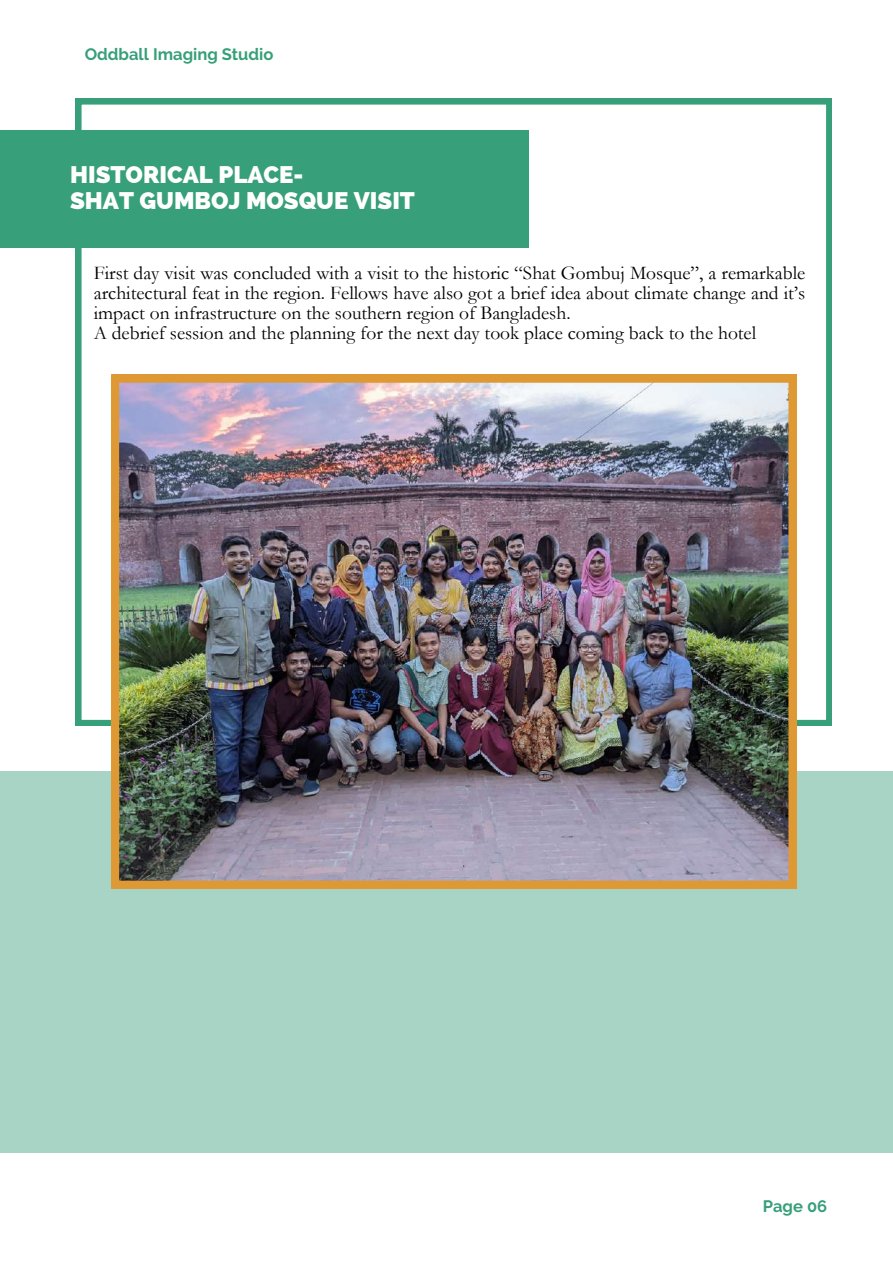
<style>
.page{position:relative;width:893px;height:1264px;background:#fff}
.page>*{position:absolute;margin:0;border:0;box-sizing:border-box;transform-origin:0 0}
.t1{font:800 24px/25.8px "Raleway";color:#fff}
.t2{font:19.5px/20.2px "Garamond";color:#000}
.t3{font:700 16.5px "Raleway";color:#379f7a}
</style>
<div class="page">
<svg style="left:76px;top:99px;width:755px;height:626px"></svg>
<div style="left:0;top:131px;width:528px;height:117px;background:#379f7a"></div>
<div style="left:0;top:771px;width:892px;height:381px;background:#a7d4c4"></div>
<img style="left:111px;top:375px;width:685px;height:513px">
<p class="t3" style="left:85px;top:44px;width:190px">Oddball Imaging Studio</p>
<p class="t1" style="left:70px;top:161px;width:346px">HISTORICAL PLACE-<br>SHAT GUMBOJ MOSQUE VISIT</p>
<p class="t2" style="left:94px;top:263px;width:713px">First day visit was concluded with a visit to the historic “Shat Gombuj Mosque”, a remarkable architectural feat in the region. Fellows have also got a brief idea about climate change and it’s impact on infrastructure on the southern region of Bangladesh.<br>A debrief session and the planning for the next day took place coming back to the hotel</p>
<p class="t3" style="left:762px;top:1196px;width:66px">Page 06</p>
</div>
